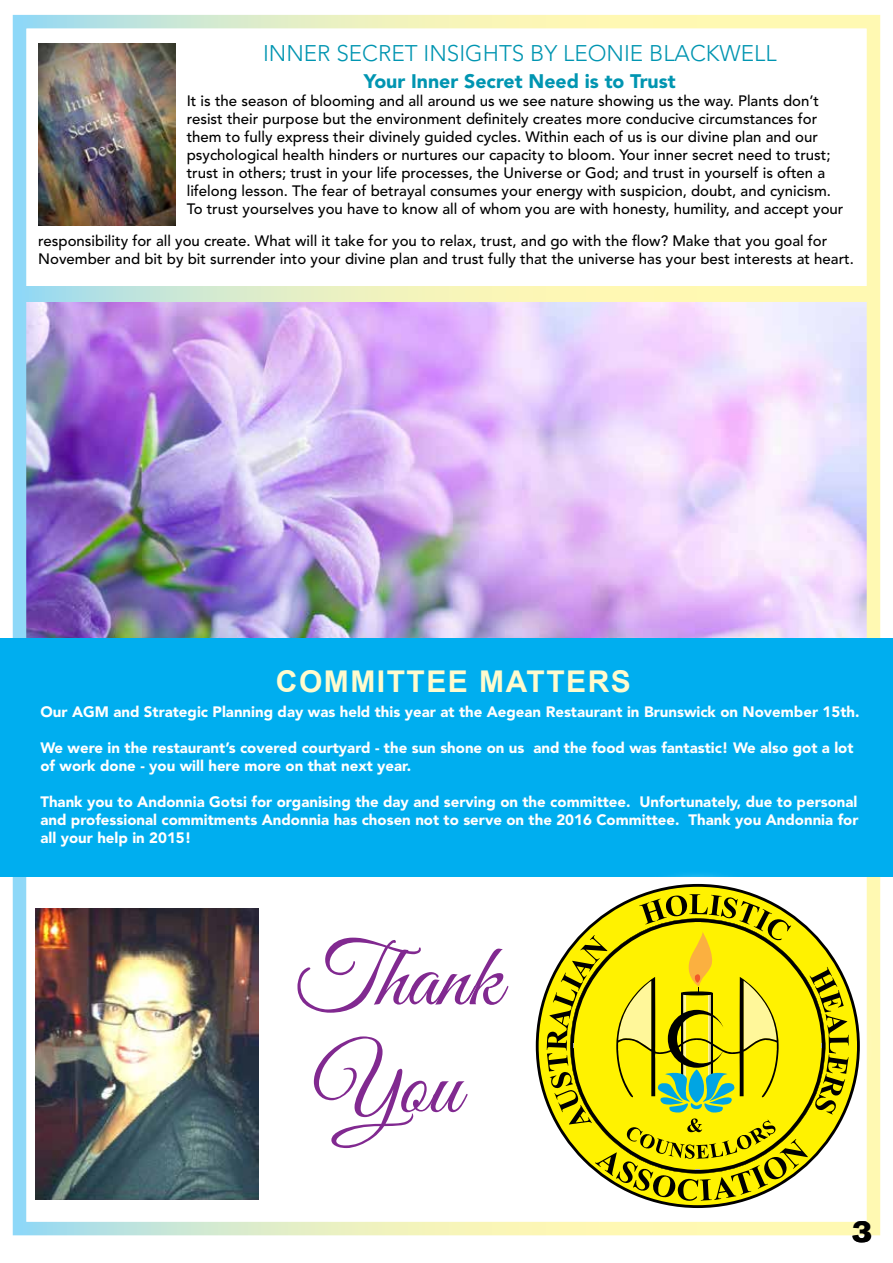
<style>
.page{position:relative;width:893px;height:1263px;background:#fff}
.page>*{position:absolute;margin:0;border:0;box-sizing:border-box;transform-origin:0 0}
.t1{font:90px/108px "Great Vibes";color:#812990}
.t2{font:700 30px "Arial";letter-spacing:.05em;color:#fffbce}
.t3{font:30px "Akzidenz Grotesk BQ Super";color:#000}
.t4{font:300 22.5px "Avenir LT Std";color:#0095b1}
.t5{font:900 19.5px "Avenir LT Std";color:#0095b1}
.t6{font:500 15px/18px "Avenir LT Std";color:#000}
.t7{font:900 15px/18px "Avenir LT Std";color:#fff}
</style>
<div class="page">
<img style="left:28px;top:301px;width:837px;height:337px">
<div style="left:13px;top:15px;width:867px;height:1220px;border:14px solid #fff"></div>
<div style="left:0;top:638px;width:893px;height:239px;background:#00aeef"></div>
<img style="left:39px;top:44px;width:136px;height:181px">
<svg style="left:18px;top:286px;width:857px;height:15px;background:#e7f0c2"></svg>
<div style="left:522px;top:870px;width:351px;height:351px;background:#fff;opacity:.75"></div>
<svg style="left:536px;top:884px;width:324px;height:324px"></svg>
<svg style="left:547px;top:894px;width:334px;height:342px"></svg>
<img style="left:36px;top:908px;width:223px;height:292px">
<h3 class="t4" style="left:263px;top:40px;width:515px">INNER SECRET INSIGHTS BY LEONIE BLACKWELL</h3>
<h3 class="t5" style="left:364px;top:70px;width:313px">Your Inner Secret Need is to Trust</h3>
<p class="t6" style="left:187px;top:92px;width:658px">It is the season of blooming and all around us we see nature showing us the way. Plants don’t resist their purpose but the environment definitely creates more conducive circumstances for them to fully express their divinely guided cycles. Within each of us is our divine plan and our psychological health hinders or nurtures our capacity to bloom. Your inner secret need to trust; trust in others; trust in your life processes, the Universe or God; and trust in yourself is often a lifelong lesson. The fear of betrayal consumes your energy with suspicion, doubt, and cynicism.<br>To trust yourselves you have to know all of whom you are with honesty, humility, and accept your</p>
<p class="t6" style="left:38px;top:232px;width:817px">responsibility for all you create. What will it take for you to relax, trust, and go with the flow? Make that you goal for<br>November and bit by bit surrender into your divine plan and trust fully that the universe has your best interests at heart.</p>
<h2 class="t2" style="left:276px;top:661px;width:357px">COMMITTEE MATTERS</h2>
<p class="t7" style="left:40px;top:703px;width:821px">Our AGM and Strategic Planning day was held this year at the Aegean Restaurant in Brunswick on November 15th.</p>
<p class="t7" style="left:40px;top:739px;width:815px">We were in the restaurant’s covered courtyard - the sun shone on us and the food was fantastic! We also got a lot of work done - you will here more on that next year.</p>
<p class="t7" style="left:40px;top:793px;width:820px;text-align:justify">Thank you to Andonnia Gotsi for organising the day and serving on the committee. Unfortunately, due to personal and professional commitments Andonnia has chosen not to serve on the 2016 Committee. Thank you Andonnia for all your help in 2015!</p>
<h1 class="t1" style="left:295px;top:930px;width:208px">Thank<br>You</h1>
<h2 class="t3" style="left:852px;top:1214px;width:21px">3</h2>
</div>
